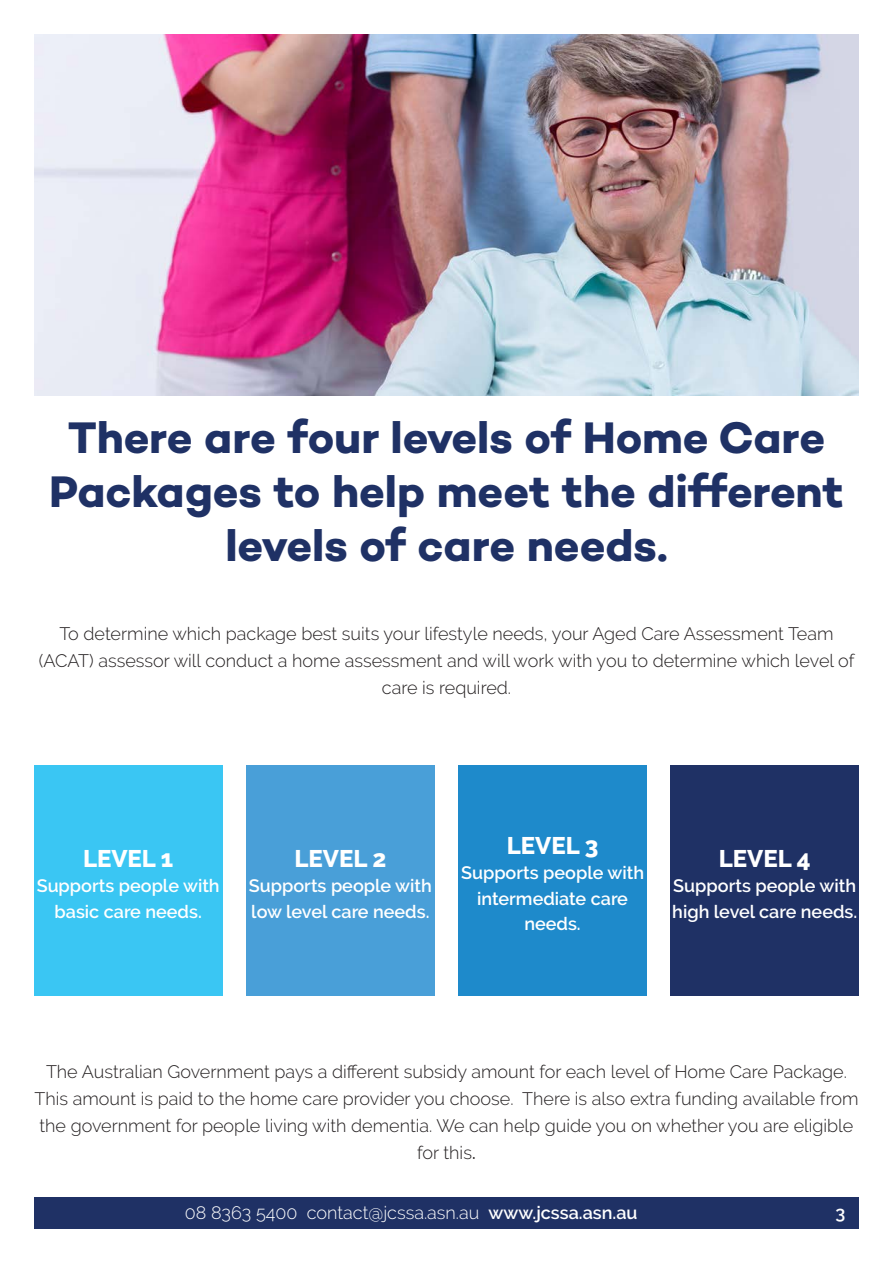
<style>
.page{position:relative;width:893px;height:1263px;background:#fff}
.page>*{position:absolute;margin:0;border:0;box-sizing:border-box;transform-origin:0 0}
.t1{font:45px/54px "Campton Bold DEMO";letter-spacing:-.005em;color:#1f3165;text-align:center}
.t2{font:800 24px "Raleway";color:#fff}
.t3{font:300 18px/27px "Raleway";color:#231f20;text-align:center}
.t4{font:600 18px/25.5px "Raleway";color:#fff;text-align:center}
.t5{font:300 18px "Raleway";color:#fff}
.s1{font-weight:500}
.s2{font-weight:600}
</style>
<div class="page">
<div style="left:34px;top:766px;width:188px;height:230px;background:#3ac6f3"></div>
<div style="left:246px;top:766px;width:189px;height:230px;background:#499fd8"></div>
<div style="left:458px;top:766px;width:189px;height:230px;background:#1e8acb"></div>
<div style="left:671px;top:766px;width:188px;height:230px;background:#1f3165"></div>
<img style="left:34px;top:34px;width:825px;height:361px">
<div style="left:34px;top:1197px;width:825px;height:32px;background:#1f3165"></div>
<p class="t1" style="left:49px;top:410px;width:796px">There are four levels of Home Care<br>Packages to help meet the different levels of care needs.</p>
<p class="t3" style="left:39px;top:620px;width:817px">To determine which package best suits your lifestyle needs, your Aged Care Assessment Team (ACAT) assessor will conduct a home assessment and will work with you to determine which level of care is required.</p>
<p class="t2" style="left:83px;top:844px;width:92px">LEVEL 1</p>
<p class="t4" style="left:37px;top:873px;width:185px">Supports people with basic care needs.</p>
<p class="t2" style="left:294px;top:844px;width:93px">LEVEL 2</p>
<p class="t4" style="left:249px;top:873px;width:185px;text-align:left">Supports people with low level care needs.</p>
<p class="t2" style="left:507px;top:832px;width:93px">LEVEL 3</p>
<p class="t4" style="left:461px;top:860px;width:185px">Supports people with intermediate care needs.</p>
<p class="t2" style="left:719px;top:844px;width:93px">LEVEL 4</p>
<p class="t4" style="left:672px;top:873px;width:186px;text-align:left">Supports people with high level care needs.</p>
<p class="t3" style="left:34px;top:1058px;width:825px">The Australian Government pays a different subsidy amount for each level of Home Care Package.<br>This amount is paid to the home care provider you choose. There is also extra funding available from the government for people living with dementia. We can help guide you on whether you are eligible for this<span class="s1">.</span></p>
<p class="t5" style="left:185px;top:1202px;width:454px">08 8363 5400 contact@jcssa.asn.au <span class="s2">www.jcssa.asn.au</span></p>
<p class="t4" style="left:835px;top:1200px;width:11px">3</p>
</div>
